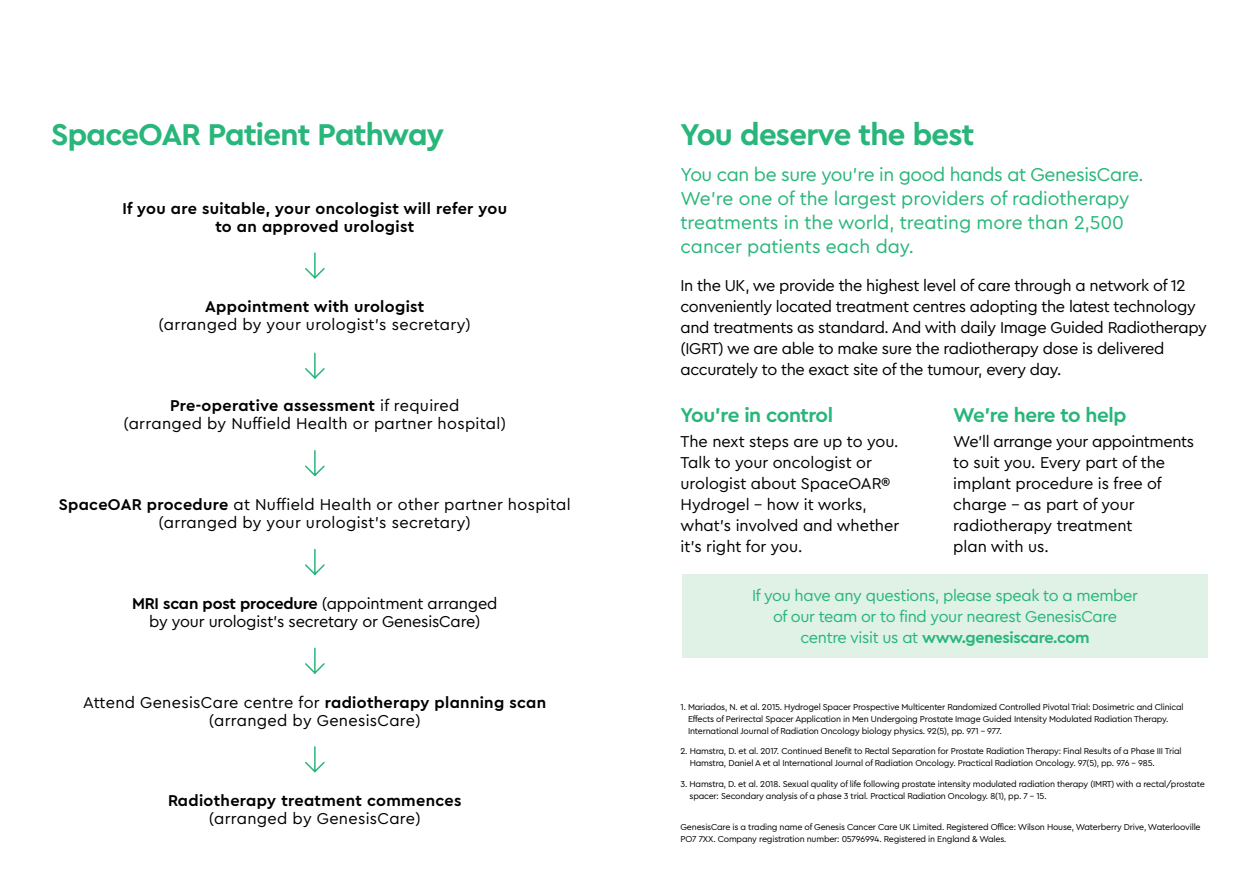
<style>
.page{position:relative;width:1259px;height:893px;background:#fff}
.page>*{position:absolute;margin:0;border:0;box-sizing:border-box;transform-origin:0 0}
.t1{font:900 31.5px "Genesis Care Sans";letter-spacing:-.02em;color:#28b67a}
.t2{font:700 21px "Genesis Care Sans";letter-spacing:-.02em;color:#28b67a}
.t3{font:19.5px/24px "Genesis Care Sans";color:#28b67a}
.t4{font:16.5px/21px "Genesis Care Sans";letter-spacing:-.01em;color:#000}
.t5{font:16.5px/18px "Genesis Care Sans";letter-spacing:.02em;color:#000;text-align:center}
.t6{font:700 16.5px/18px "Genesis Care Sans";letter-spacing:.02em;color:#000;text-align:center}
.t7{font:16.5px/21px "Genesis Care Sans";letter-spacing:-.02em;color:#28b67a;text-align:center}
.t8{font:9px/12px "Genesis Care Sans";letter-spacing:-.02em;color:#000}
.s1{font-weight:700}
</style>
<div class="page">
<svg style="left:305px;top:252px;width:20px;height:27px"></svg>
<svg style="left:305px;top:352px;width:20px;height:27px"></svg>
<svg style="left:305px;top:450px;width:20px;height:26px"></svg>
<svg style="left:305px;top:548px;width:20px;height:27px"></svg>
<svg style="left:305px;top:647px;width:20px;height:27px"></svg>
<svg style="left:305px;top:746px;width:20px;height:27px"></svg>
<div style="left:682px;top:575px;width:526px;height:83px;background:#e0f1e6"></div>
<h1 class="t1" style="left:51px;top:113px;width:395px">SpaceOAR Patient Pathway</h1>
<h3 class="t6" style="left:122px;top:198px;width:386px">If you are suitable, your oncologist will refer you to an approved urologist</h3>
<h3 class="t6" style="left:205px;top:297px;width:221px">Appointment with urologist</h3>
<h3 class="t5" style="left:159px;top:315px;width:314px">(arranged by your urologist’s secretary)</h3>
<h3 class="t5" style="left:123px;top:396px;width:384px"><span class="s1">Pre-operative assessment</span> if required<br>(arranged by Nuffield Health or partner hospital)</h3>
<h3 class="t5" style="left:59px;top:495px;width:513px"><span class="s1">SpaceOAR procedure</span> at Nuffield Health or other partner hospital (arranged by your urologist’s secretary)</h3>
<h3 class="t4" style="left:132px;top:593px;width:367px;line-height:18px;text-align:center"><span class="s1">MRI scan post procedure</span> (appointment arranged by your urologist’s secretary or GenesisCare)</h3>
<h3 class="t5" style="left:83px;top:692px;width:464px">Attend GenesisCare centre for <span class="s1">radiotherapy planning scan </span>(arranged by GenesisCare)</h3>
<h3 class="t6" style="left:168px;top:791px;width:295px">Radiotherapy treatment commences</h3>
<h3 class="t5" style="left:209px;top:809px;width:213px">(arranged by GenesisCare)</h3>
<h1 class="t1" style="left:680px;top:113px;width:295px">You deserve the best</h1>
<h3 class="t3" style="left:680px;top:162px;width:465px">You can be sure you’re in good hands at GenesisCare.<br>We’re one of the largest providers of radiotherapy treatments in the world, treating more than 2,500 cancer patients each day.</h3>
<p class="t4" style="left:680px;top:274px;width:528px">In the UK, we provide the highest level of care through a network of 12 conveniently located treatment centres adopting the latest technology and treatments as standard. And with daily Image Guided Radiotherapy (IGRT) we are able to make sure the radiotherapy dose is delivered accurately to the exact site of the tumour, every day.</p>
<h2 class="t2" style="left:680px;top:401px;width:154px">You’re in control</h2>
<h3 class="t4" style="left:680px;top:430px;width:220px">The next steps are up to you.<br>Talk to your oncologist or urologist about SpaceOAR®<br>Hydrogel – how it works, what’s involved and whether it’s right for you.</h3>
<h2 class="t2" style="left:953px;top:401px;width:175px">We’re here to help</h2>
<h3 class="t4" style="left:953px;top:430px;width:242px">We’ll arrange your appointments to suit you. Every part of the implant procedure is free of charge - as part of your radiotherapy treatment<br>plan with us.</h3>
<h3 class="t7" style="left:752px;top:584px;width:387px">If you have any questions, please speak to a member of our team or to find your nearest GenesisCare centre visit us at <span class="s1">www.genesiscare.com</span></h3>
<p class="t8" style="left:688px;top:700px;width:497px;text-indent:-8px">1. Mariados, N. et al. 2015. Hydrogel Spacer Prospective Multicenter Randomized Controlled Pivotal Trial: Dosimetric and Clinical<br>Effects of Perirectal Spacer Application in Men Undergoing Prostate Image Guided Intensity Modulated Radiation Therapy.<br>International Journal of Radiation Oncology biology physics. 92(5), pp. 971 – 977.</p>
<p class="t8" style="left:689px;top:745px;width:493px;text-indent:-9px">2. Hamstra, D. et al. 2017. Continued Benefit to Rectal Separation for Prostate Radiation Therapy: Final Results of a Phase III Trial<br>Hamstra, Daniel A et al International Journal of Radiation Oncology. Practical Radiation Oncology. 97(5), pp. 976 – 985.</p>
<p class="t8" style="left:689px;top:777px;width:517px;text-indent:-9px">3. Hamstra, D. et al. 2018. Sexual quality of life following prostate intensity modulated radiation therapy (IMRT) with a rectal/prostate spacer: Secondary analysis of a phase 3 trial. Practical Radiation Oncology. 8(1), pp. 7 – 15.</p>
<p class="t8" style="left:680px;top:820px;width:521px">GenesisCare is a trading name of Genesis Cancer Care UK Limited. Registered Office: Wilson House, Waterberry Drive, Waterlooville<br>PO7 7XX. Company registration number: 05796994. Registered in England &amp; Wales.</p>
</div>
